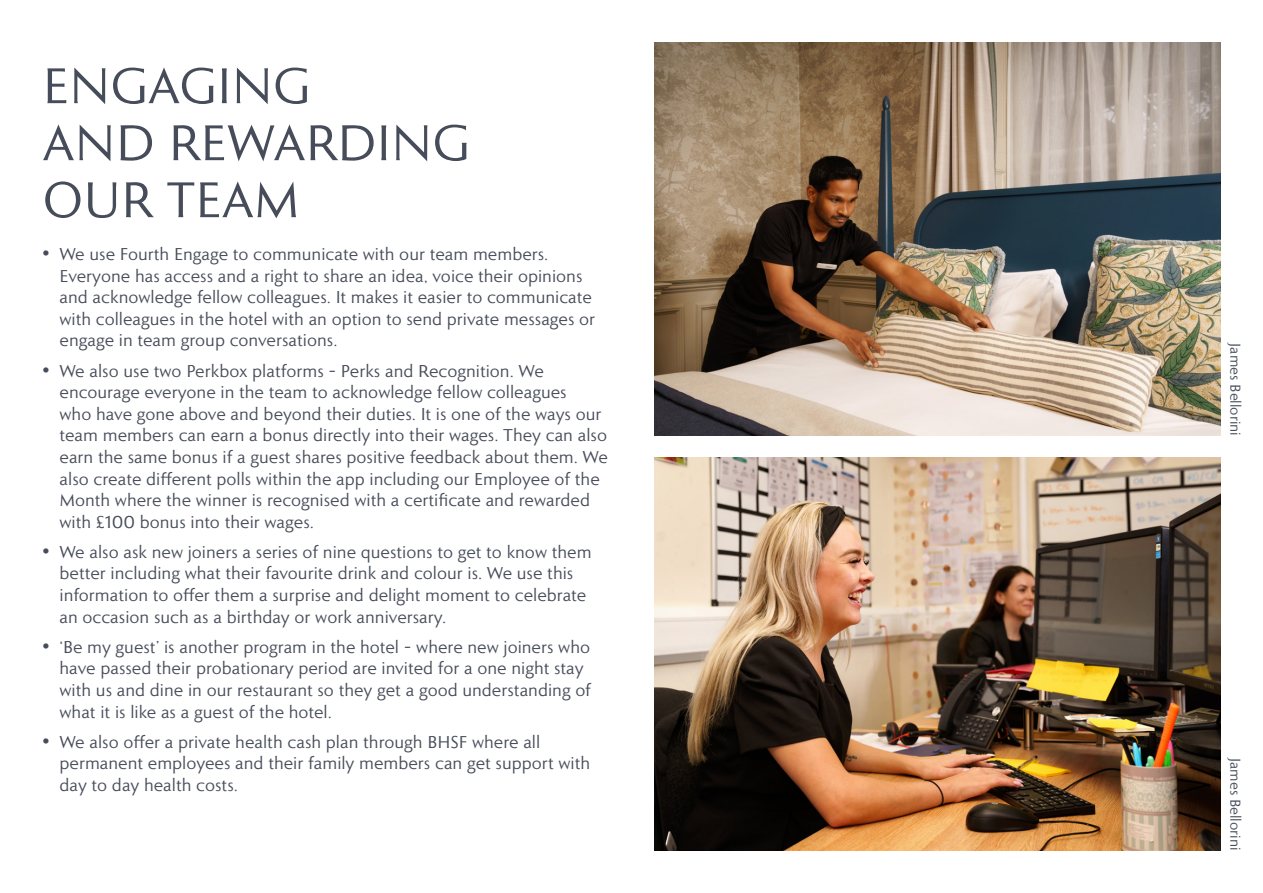
<style>
.page{position:relative;width:1263px;height:893px;background:#fff}
.page>*{position:absolute;margin:0;border:0;box-sizing:border-box;transform-origin:0 0}
.t1{font:52.5px/57px "Roma";color:#464c59}
.t2{font:18px/21.6px "Roma";color:#464c59}
.Body_Copy{font:15px "Roma";color:#464c59}
.s1{font-weight:700;font-size:21px}
</style>
<div class="page">
<img style="left:655px;top:457px;width:565px;height:393px">
<img style="left:655px;top:43px;width:565px;height:393px">
<p class="t1" style="left:43px;top:56px;width:429px">ENGAGING<br>AND REWARDING<br>OUR TEAM</p>
<p class="t2" style="left:60px;top:243px;width:537px;text-indent:-17px"><span class="s1">•</span> We use Fourth Engage to communicate with our team members.<br>Everyone has access and a right to share an idea, voice their opinions and acknowledge fellow colleagues. It makes it easier to communicate with colleagues in the hotel with an option to send private messages or engage in team group conversations.</p>
<p class="t2" style="left:60px;top:359px;width:550px;text-indent:-17px"><span class="s1">•</span> We also use two Perkbox platforms – Perks and Recognition. We encourage everyone in the team to acknowledge fellow colleagues<br>who have gone above and beyond their duties. It is one of the ways our team members can earn a bonus directly into their wages. They can also earn the same bonus if a guest shares positive feedback about them. We also create different polls within the app including our Employee of the Month where the winner is recognised with a certificate and rewarded with £100 bonus into their wages.</p>
<p class="t2" style="left:60px;top:541px;width:533px;text-indent:-17px"><span class="s1">•</span> We also ask new joiners a series of nine questions to get to know them better including what their favourite drink and colour is. We use this information to offer them a surprise and delight moment to celebrate an occasion such as a birthday or work anniversary.</p>
<p class="t2" style="left:60px;top:635px;width:533px;text-indent:-17px"><span class="s1">•</span> ‘Be my guest’ is another program in the hotel – where new joiners who have passed their probationary period are invited for a one night stay with us and dine in our restaurant so they get a good understanding of what it is like as a guest of the hotel.</p>
<p class="t2" style="left:60px;top:730px;width:532px;text-indent:-17px"><span class="s1">•</span> We also offer a private health cash plan through BHSF where all permanent employees and their family members can get support with day to day health costs.</p>
<p class="Body_Copy" style="left:1245px;top:343px;width:94px;rotate:90deg">James Bellorini</p>
<p class="Body_Copy" style="left:1245px;top:758px;width:94px;rotate:90deg">James Bellorini</p>
</div>
